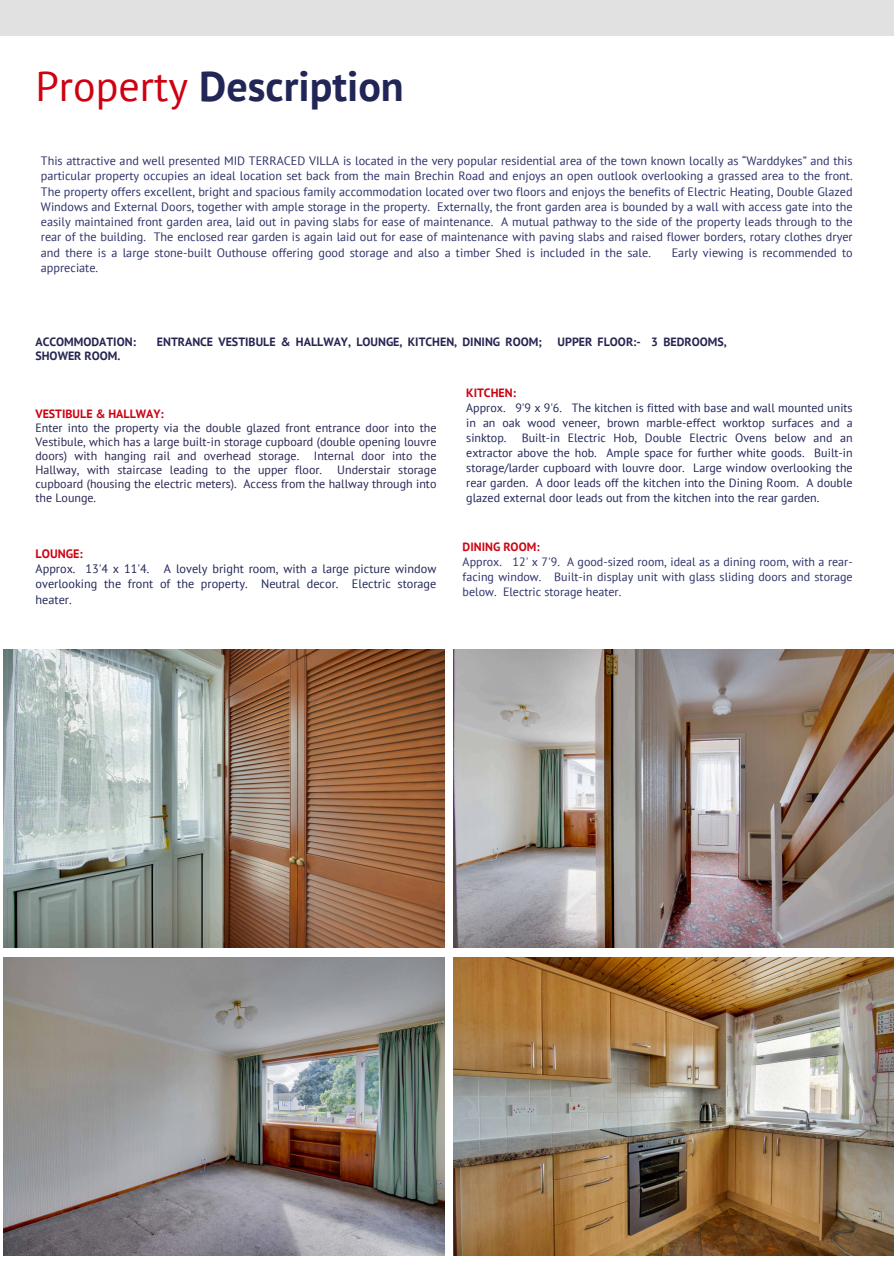
<style>
.page{position:relative;width:894px;height:1264px;background:#fff}
.page>*{position:absolute;margin:0;border:0;box-sizing:border-box;transform-origin:0 0}
.t1{font:700 42px "PT Sans";color:#212657}
.t2{font:12.15px/15.1px "PT Sans";color:#2d3269;text-align:justify}
.t3{font:12.15px/15.3px "PT Sans";color:#212657;text-align:justify}
.t4{font:700 12.15px "PT Sans";color:#ce0012}
.t5{font:12px/15px "PT Sans";color:#212657;text-align:justify}
.t6{font:12px/14px "PT Sans";color:#262551;text-align:justify}
.t7{font:12px/15px "PT Sans";color:#2d3269;text-align:justify}
.t8{font:700 12px "PT Sans";color:#262551}
.t9{font:700 12px "PT Sans";color:#ce0012}
.t10{font:700 12px "PT Sans";color:#cb0615}
.s1{font-weight:400;color:#ce0012}
</style>
<div class="page">
<div style="left:0;top:0;width:893px;height:35px;background:#e1e1e1"></div>
<img style="left:4px;top:649px;width:440px;height:298px">
<img style="left:453px;top:649px;width:440px;height:298px">
<img style="left:4px;top:957px;width:440px;height:298px">
<img style="left:453px;top:957px;width:440px;height:298px">
<p class="t1" style="left:35px;top:58px;width:370px"><span class="s1">Property</span> Description</p>
<p class="t2" style="left:41px;top:153px;width:813px">This attractive and well presented MID TERRACED VILLA is located in the very popular residential area of the town known locally as “Warddykes” and this particular property occupies an ideal location set back from the main Brechin Road and enjoys an open outlook overlooking a grassed area to the front.<br>The property offers excellent, bright and spacious family accommodation located over two floors and enjoys the benefits of Electric Heating, Double Glazed Windows and External Doors, together with ample storage in the property. Externally, the front garden area is bounded by a wall with access gate into the easily maintained front garden area, laid out in paving slabs for ease of maintenance. A mutual pathway to the side of the property leads through to the rear of the building. The enclosed rear garden is again laid out for ease of maintenance with paving slabs and raised flower borders, rotary clothes dryer and there is a large stone-built Outhouse offering good storage and also a timber Shed is included in the sale.</p>
<p class="t2" style="left:671px;top:244px;width:182px">Early viewing is recommended to</p>
<p class="t2" style="left:41px;top:260px;width:59px">appreciate.</p>
<h1 class="t8" style="left:35px;top:333px;width:102px">ACCOMMODATION:</h1>
<h1 class="t8" style="left:157px;top:333px;width:386px">ENTRANCE VESTIBULE &amp; HALLWAY, LOUNGE, KITCHEN, DINING ROOM;</h1>
<h1 class="t8" style="left:557px;top:333px;width:171px">UPPER FLOOR:- 3 BEDROOMS,</h1>
<h1 class="t8" style="left:35px;top:347px;width:86px">SHOWER ROOM.</h1>
<p class="t9" style="left:35px;top:405px;width:130px">VESTIBULE &amp; HALLWAY:</p>
<h2 class="t6" style="left:35px;top:420px;width:402px">Enter into the property via the double glazed front entrance door into the Vestibule, which has a large built-in storage cupboard (double opening louvre doors) with hanging rail and overhead storage. Internal door into the Hallway, with staircase leading to the upper floor.</h2>
<h2 class="t6" style="left:35px;top:462px;width:402px;text-indent:302px">Understair storage cupboard (housing the electric meters). Access from the hallway through into the Lounge.</h2>
<p class="t4" style="left:36px;top:545px;width:49px">LOUNGE:</p>
<p class="t3" style="left:36px;top:561px;width:402px">Approx. 13'4 x 11'4. A lovely bright room, with a large picture window overlooking the front of the property. Neutral decor. Electric storage heater.</p>
<p class="t9" style="left:466px;top:385px;width:51px">KITCHEN:</p>
<p class="t5" style="left:466px;top:400px;width:388px">Approx. 9'9 x 9'6. The kitchen is fitted with base and wall mounted units in an oak wood veneer, brown marble-effect worktop surfaces and a sinktop.</p>
<p class="t5" style="left:466px;top:430px;width:388px;text-indent:55px">Built-in Electric Hob, Double Electric Ovens below and an extractor above the hob. Ample space for further white goods. Built-in storage/larder cupboard with louvre door. Large window overlooking the rear garden. A door leads off the kitchen into the Dining Room. A double glazed external door leads out from the kitchen into the rear garden.</p>
<p class="t10" style="left:462px;top:538px;width:78px">DINING ROOM:</p>
<p class="t7" style="left:462px;top:553px;width:391px">Approx. 12' x 7'9. A good-sized room, ideal as a dining room, with a rear&shy;facing window. Built-in display unit with glass sliding doors and storage below. Electric storage heater.</p>
</div>
